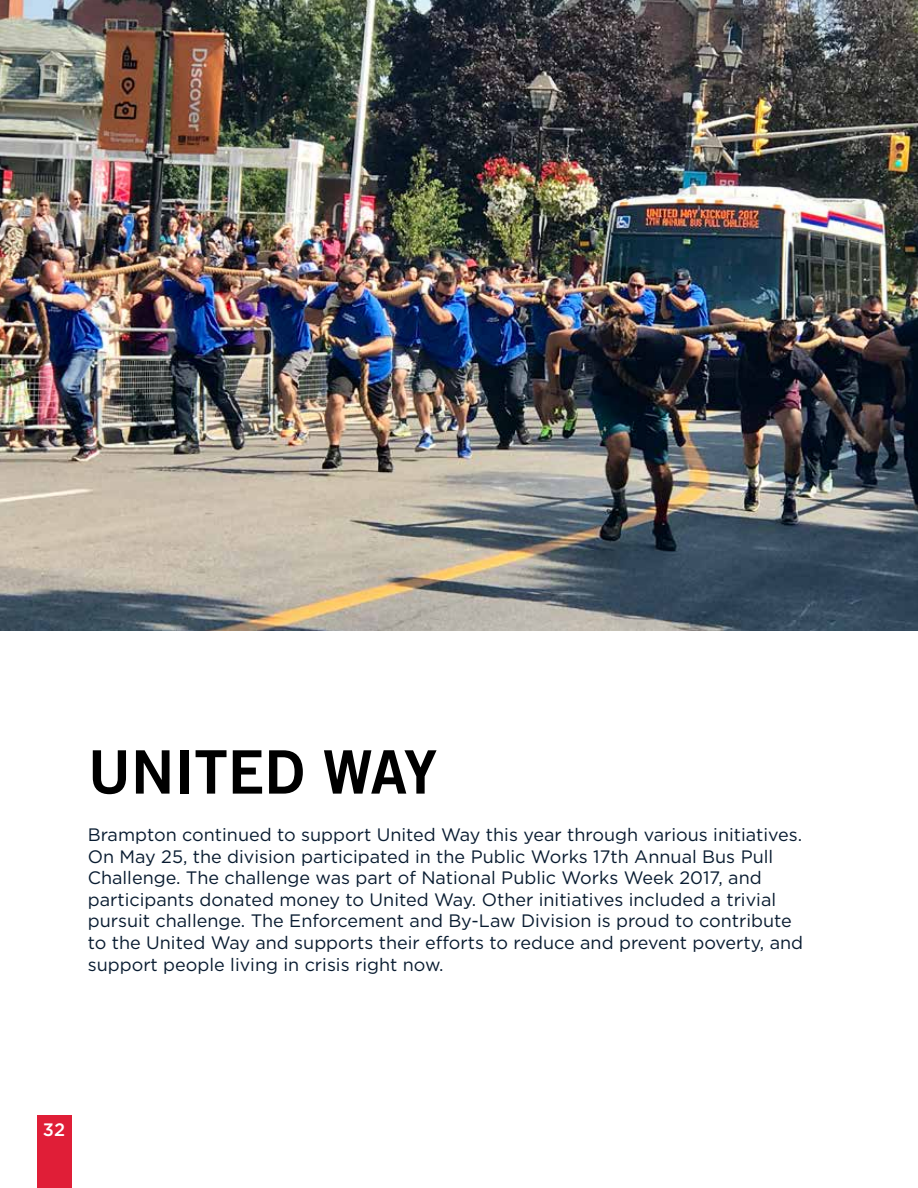
<style>
.page{position:relative;width:918px;height:1188px;background:#fff}
.page>*{position:absolute;margin:0;border:0;box-sizing:border-box;transform-origin:0 0}
.t1{font:60px "Trade Gothic LT Std Bd 2";color:#000}
.t2{font:18px/21.6px "Gotham";color:#081b30}
.t3{font:500 18px "Gotham";color:#fff}
</style>
<div class="page">
<div style="left:37px;top:1116px;width:34px;height:72px;background:#e01e37"></div>
<img style="left:0;top:0;width:918px;height:631px">
<h1 class="t1" style="left:88px;top:735px;width:351px">UNITED WAY</h1>
<p class="t2" style="left:88px;top:824px;width:717px">Brampton continued to support United Way this year through various initiatives.<br>On May 25, the division participated in the Public Works 17th Annual Bus Pull Challenge. The challenge was part of National Public Works Week 2017, and participants donated money to United Way. Other initiatives included a trivial pursuit challenge. The Enforcement and By-Law Division is proud to contribute to the United Way and supports their efforts to reduce and prevent poverty, and support people living in crisis right now.</p>
<p class="t3" style="left:43px;top:1119px;width:24px">32</p>
</div>
